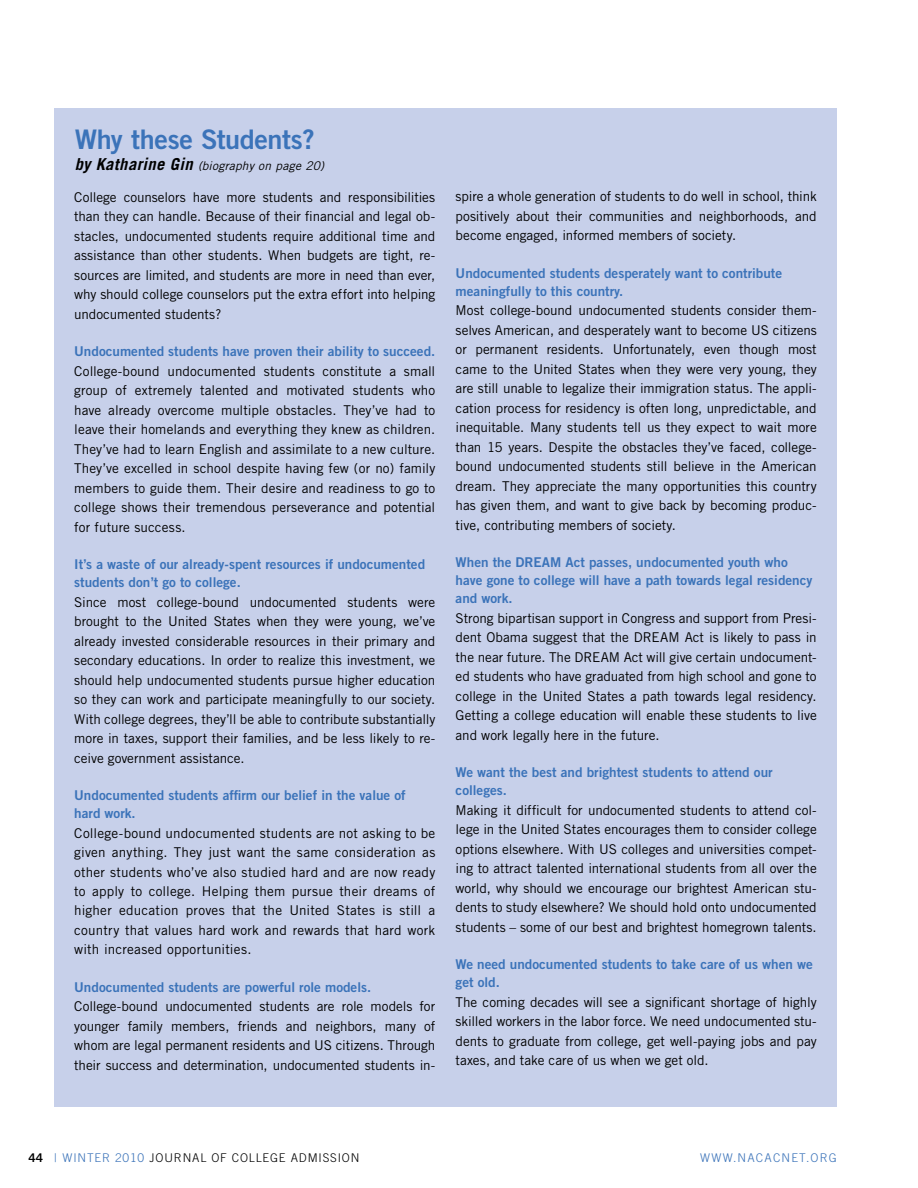
<style>
.page{position:relative;width:918px;height:1188px;background:#fff}
.page>*{position:absolute;margin:0;border:0;box-sizing:border-box;transform-origin:0 0}
.t1{font:27px "Trade Gothic Bold Two";letter-spacing:-.015em;color:#3b73b9}
.t2{font:13.5px/19.5px "Trade Gothic";color:#000;text-align:justify}
.t3{font:13.5px/18px "Trade Gothic Bold Two";color:#3b73b9}
.t4{font:italic 12px "Trade Gothic";letter-spacing:.02em;color:#000}
.t5{font:300 12px "Trade Gothic";letter-spacing:.07em;color:#000}
.t6{font:300 12px "Trade Gothic";letter-spacing:.1em;color:#3b73b9}
.s1{font-weight:700;font-size:16.5px}
.s2{font-family:"Trade Gothic Bold Two";font-weight:400;color:#000}
.s3{color:#3b73b9}
</style>
<div class="page">
<div style="left:54px;top:108px;width:783px;height:999px;background:#c7d0ea"></div>
<h1 class="t1" style="left:75px;top:123px;width:242px">Why these Students?</h1>
<p class="t4" style="left:75px;top:159px;width:251px"><span class="s1">by Katharine Gin</span> (biography on page 20)</p>
<p class="t2" style="left:74px;top:187px;width:363px">College counselors have more students and responsibilities than they can handle. Because of their financial and legal ob&shy;stacles, undocumented students require additional time and assistance than other students. When budgets are tight, re&shy;sources are limited, and students are more in need than ever, why should college counselors put the extra effort into helping undocumented students?</p>
<p class="t3" style="left:74px;top:342px;width:363px">Undocumented students have proven their ability to succeed.</p>
<p class="t2" style="left:74px;top:361px;width:363px">College-bound undocumented students constitute a small group of extremely talented and motivated students who have already overcome multiple obstacles. They’ve had to leave their homelands and everything they knew as children.<br>They’ve had to learn English and assimilate to a new culture.<br>They’ve excelled in school despite having few (or no) family members to guide them. Their desire and readiness to go to college shows their tremendous perseverance and potential for future success.</p>
<p class="t3" style="left:74px;top:555px;width:352px">It’s a waste of our already-spent resources if undocumented students don’t go to college.</p>
<p class="t2" style="left:74px;top:592px;width:363px">Since most college-bound undocumented students were brought to the United States when they were young, we’ve already invested considerable resources in their primary and secondary educations. In order to realize this investment, we should help undocumented students pursue higher education so they can work and participate meaningfully to our society.<br>With college degrees, they’ll be able to contribute substantially more in taxes, support their families, and be less likely to re&shy;ceive government assistance.</p>
<p class="t3" style="left:74px;top:786px;width:333px">Undocumented students affirm our belief in the value of hard work.</p>
<p class="t2" style="left:74px;top:823px;width:363px">College-bound undocumented students are not asking to be given anything. They just want the same consideration as other students who’ve also studied hard and are now ready to apply to college. Helping them pursue their dreams of higher education proves that the United States is still a country that values hard work and rewards that hard work with increased opportunities.</p>
<p class="t3" style="left:74px;top:978px;width:298px">Undocumented students are powerful role models.</p>
<p class="t2" style="left:74px;top:997px;width:363px">College-bound undocumented students are role models for younger family members, friends and neighbors, many of whom are legal permanent residents and US citizens. Through their success and determination, undocumented students in-</p>
<p class="t2" style="left:456px;top:187px;width:363px">spire a whole generation of students to do well in school, think positively about their communities and neighborhoods, and become engaged, informed members of society.</p>
<p class="t3" style="left:456px;top:264px;width:328px">Undocumented students desperately want to contribute meaningfully to this country.</p>
<p class="t2" style="left:456px;top:301px;width:363px">Most college-bound undocumented students consider them&shy;selves American, and desperately want to become US citizens or permanent residents. Unfortunately, even though most came to the United States when they were very young, they are still unable to legalize their immigration status. The appli&shy;cation process for residency is often long, unpredictable, and inequitable. Many students tell us they expect to wait more than 15 years. Despite the obstacles they’ve faced, college&shy;bound undocumented students still believe in the American dream. They appreciate the many opportunities this country has given them, and want to give back by becoming produc&shy;tive, contributing members of society.</p>
<p class="t3" style="left:456px;top:553px;width:358px">When the DREAM Act passes, undocumented youth who have gone to college will have a path towards legal residency and work.</p>
<p class="t2" style="left:456px;top:608px;width:363px">Strong bipartisan support in Congress and support from Presi&shy;dent Obama suggest that the DREAM Act is likely to pass in the near future. The DREAM Act will give certain undocument&shy;ed students who have graduated from high school and gone to college in the United States a path towards legal residency.<br>Getting a college education will enable these students to live and work legally here in the future.</p>
<p class="t3" style="left:456px;top:763px;width:319px">We want the best and brightest students to attend our colleges.</p>
<p class="t2" style="left:456px;top:800px;width:363px">Making it difficult for undocumented students to attend col&shy;lege in the United States encourages them to consider college options elsewhere. With US colleges and universities compet&shy;ing to attract talented international students from all over the world, why should we encourage our brightest American stu&shy;dents to study elsewhere? We should hold onto undocumented students – some of our best and brightest homegrown talents.</p>
<p class="t3" style="left:456px;top:955px;width:359px">We need undocumented students to take care of us when we get old.</p>
<p class="t2" style="left:456px;top:992px;width:363px">The coming decades will see a significant shortage of highly skilled workers in the labor force. We need undocumented stu&shy;dents to graduate from college, get well-paying jobs and pay taxes, and take care of us when we get old.</p>
<p class="t6" style="left:28px;top:1150px;width:53px"><span class="s2">44</span> | WINTER</p>
<p class="t5" style="left:115px;top:1150px;width:246px"><span class="s3">2010</span> JOURNAL OF COLLEGE ADMISSION</p>
<p class="t6" style="left:700px;top:1150px;width:12px">WWW</p>
<p class="t6" style="left:733px;top:1150px;width:105px">.NACACNET.ORG</p>
</div>
